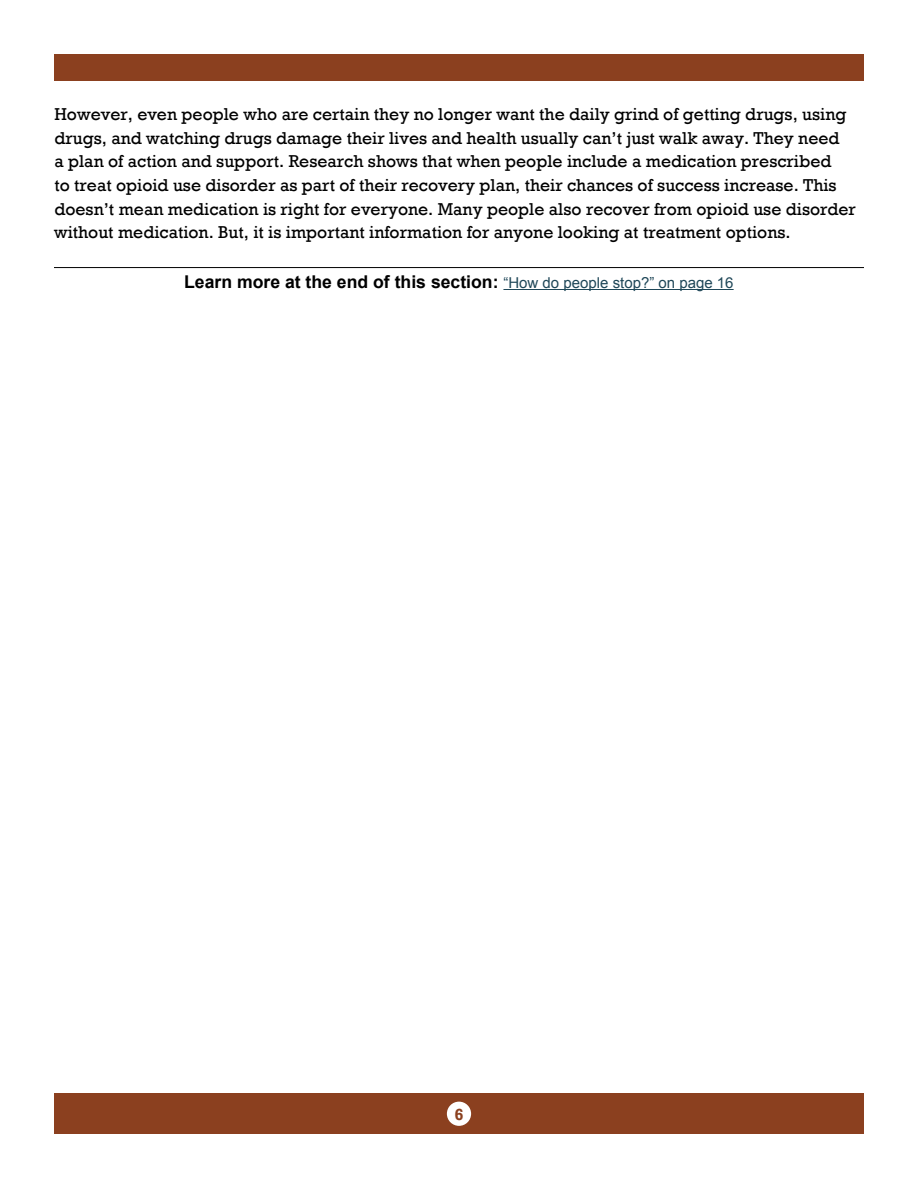
<style>
.page{position:relative;width:918px;height:1188px;background:#fff}
.page>*{position:absolute;margin:0;border:0;box-sizing:border-box;transform-origin:0 0}
.t1{font:17.7px/23.5px "Rockwell";color:#000}
.t2{font:700 17.7px "Arial";color:#000}
.t3{font:700 16.5px "Rockwell";color:#8b401f}
.s1{font-weight:400;font-size:15px;color:#1f4758}
</style>
<div class="page">
<div style="left:54px;top:54px;width:810px;height:27px;background:#8b401f"></div>
<div style="left:54px;top:1094px;width:810px;height:40px;background:#8b401f"></div>
<div style="left:447px;top:1102px;width:24px;height:24px;background:#fff;border-radius:50%"></div>
<hr style="left:54px;top:267px;width:810px;height:1px;background:#000">
<hr style="left:503px;top:289px;width:231px;height:1px;background:#1f4758">
<p class="t1" style="left:54px;top:103px;width:803px">However, even people who are certain they no longer want the daily grind of getting drugs, using drugs, and watching drugs damage their lives and health usually can’t just walk away. They need<br>a plan of action and support. Research shows that when people include a medication prescribed<br>to treat opioid use disorder as part of their recovery plan, their chances of success increase. This doesn’t mean medication is right for everyone. Many people also recover from opioid use disorder without medication. But, it is important information for anyone looking at treatment options.</p>
<p class="t2" style="left:184px;top:270px;width:551px">Learn more at the end of this section: <span class="s1">“How do people stop?” on page 16</span></p>
<p class="t3" style="left:454px;top:1104px;width:11px">6</p>
</div>
